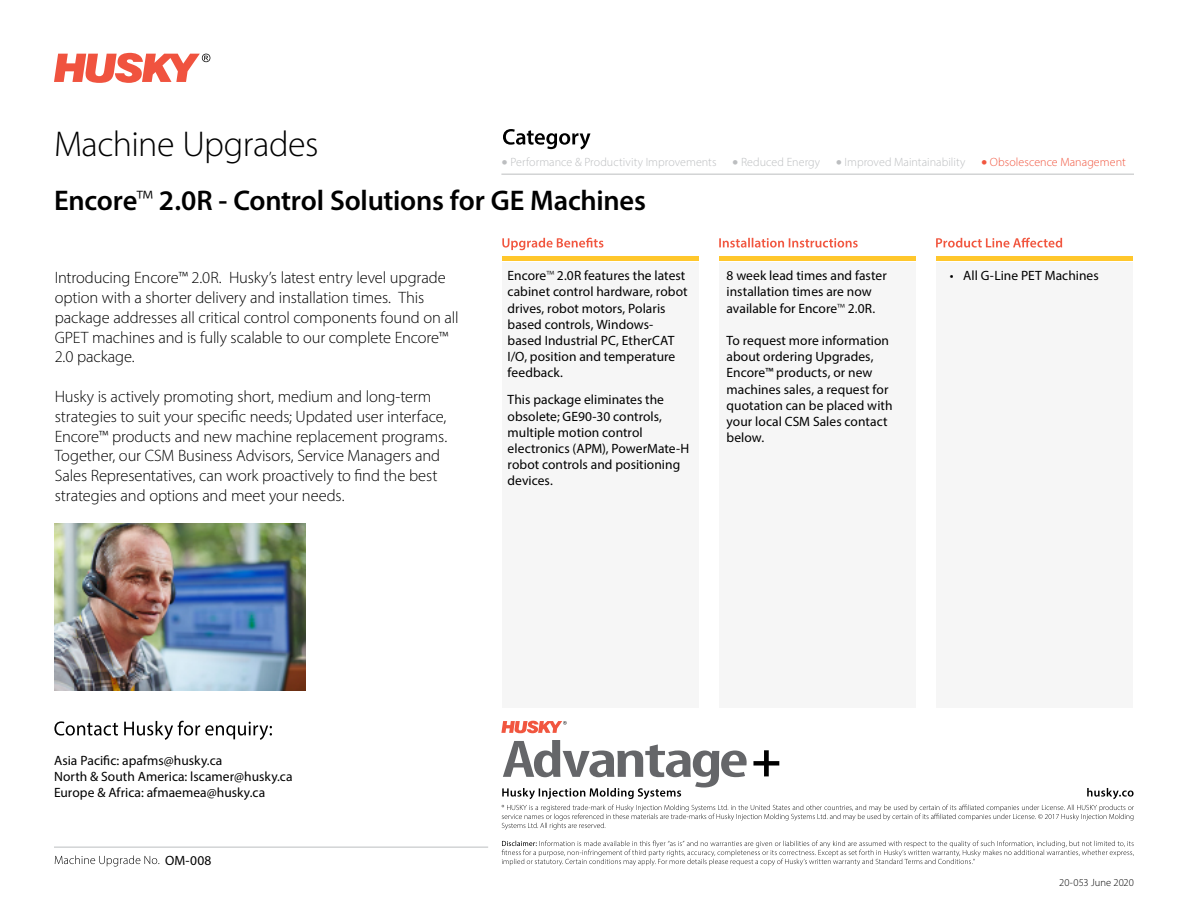
<style>
.page{position:relative;width:1188px;height:918px;background:#fff}
.page>*{position:absolute;margin:0;border:0;box-sizing:border-box;transform-origin:0 0}
.t1{font:300 36px "Myriad Pro";letter-spacing:-.015em;color:#000}
.t2{font:600 28.5px "Myriad Pro";letter-spacing:-.01em;color:#000}
.t3{font:300 16.5px/19.8px "Myriad Pro";letter-spacing:-.005em;color:#000}
.t4{font:13.5px/16.2px "Myriad Pro";letter-spacing:.005em;color:#000}
.t5{font:300 12px "Myriad Pro";letter-spacing:.005em;color:#bcbec0}
.t6{font:300 10.5px "Myriad Pro";color:#000}
.s1{font-size:25.5px}
.s2{font-size:25.5px;color:#f1563f}
.s3{color:#f1563f}
.s4{font-weight:300}
</style>
<div class="page">
<img style="left:55px;top:524px;width:251px;height:166px">
<div style="left:936px;top:263px;width:197px;height:445px;background:#f6f6f6"></div>
<div style="left:502px;top:263px;width:197px;height:445px;background:#f6f6f6"></div>
<div style="left:719px;top:263px;width:197px;height:445px;background:#f6f6f6"></div>
<svg style="left:54px;top:53px;width:156px;height:30px"></svg>
<svg style="left:936px;top:238px;width:126px;height:10px"></svg>
<svg style="left:719px;top:238px;width:139px;height:10px"></svg>
<svg style="left:502px;top:238px;width:101px;height:12px"></svg>
<svg style="left:55px;top:855px;width:104px;height:12px"></svg>
<svg style="left:54px;top:721px;width:218px;height:19px"></svg>
<svg style="left:502px;top:841px;width:632px;height:25px"></svg>
<svg style="left:502px;top:805px;width:632px;height:25px"></svg>
<svg style="left:502px;top:740px;width:632px;height:59px"></svg>
<svg style="left:501px;top:721px;width:66px;height:12px"></svg>
<hr style="left:54px;top:847px;width:434px;height:1px;background:#bcbec0">
<hr style="left:501px;top:174px;width:633px;height:1px;background:#bcbec0">
<svg style="left:503px;top:129px;width:88px;height:20px"></svg>
<div style="left:502px;top:256px;width:197px;height:5px;background:#ffc72c"></div>
<div style="left:719px;top:256px;width:197px;height:5px;background:#ffc72c"></div>
<div style="left:936px;top:256px;width:197px;height:5px;background:#ffc72c"></div>
<h1 class="t1" style="left:54px;top:122px;width:266px">Machine Upgrades</h1>
<p class="t5" style="left:501px;top:155px;width:626px"><span class="s1">•</span> Performance &amp; Productivity Improvements <span class="s1">•</span> Reduced Energy <span class="s1">•</span> Improved Maintainability <span class="s2">•</span> <span class="s3">Obsolescence Management</span></p>
<h2 class="t2" style="left:54px;top:182px;width:594px">Encore<span class="s4">™</span> 2.0R - Control Solutions for GE Machines</h2>
<p class="t3" style="left:55px;top:268px;width:405px">Introducing Encore™ 2.0R. Husky’s latest entry level upgrade option with a shorter delivery and installation times. This package addresses all critical control components found on all GPET machines and is fully scalable to our complete Encore™ 2.0 package.</p>
<p class="t3" style="left:55px;top:386px;width:394px">Husky is actively promoting short, medium and long-term strategies to suit your specific needs; Updated user interface, Encore™ products and new machine replacement programs.<br>Together, our CSM Business Advisors, Service Managers and Sales Representatives, can work proactively to find the best strategies and options and meet your needs.</p>
<p class="t4" style="left:508px;top:267px;width:182px">Encore<span class="s4">™</span> 2.0R features the latest cabinet control hardware, robot drives, robot motors, Polaris based controls, Windows&shy;based Industrial PC, EtherCAT<br>I/O, position and temperature feedback.</p>
<p class="t4" style="left:508px;top:391px;width:183px">This package eliminates the obsolete; GE90-30 controls, multiple motion control electronics (APM), PowerMate-H robot controls and positioning devices.</p>
<p class="t4" style="left:727px;top:267px;width:162px">8 week lead times and faster installation times are now available for Encore<span class="s4">™</span> 2.0R.</p>
<p class="t4" style="left:727px;top:332px;width:167px">To request more information about ordering Upgrades,<br>Encore™ products, or new machines sales, a request for quotation can be placed with your local CSM Sales contact below.</p>
<p class="t4" style="left:950px;top:267px;width:151px">• All G-Line PET Machines</p>
<p class="t4" style="left:54px;top:752px;width:240px">Asia Pacific: apafms@husky.ca<br>North &amp; South America: lscamer@husky.ca<br>Europe &amp; Africa: afmaemea@husky.ca</p>
<p class="t4" style="left:165px;top:852px;width:48px">OM-008</p>
<p class="t6" style="left:1059px;top:876px;width:76px">20-053 June 2020</p>
</div>
